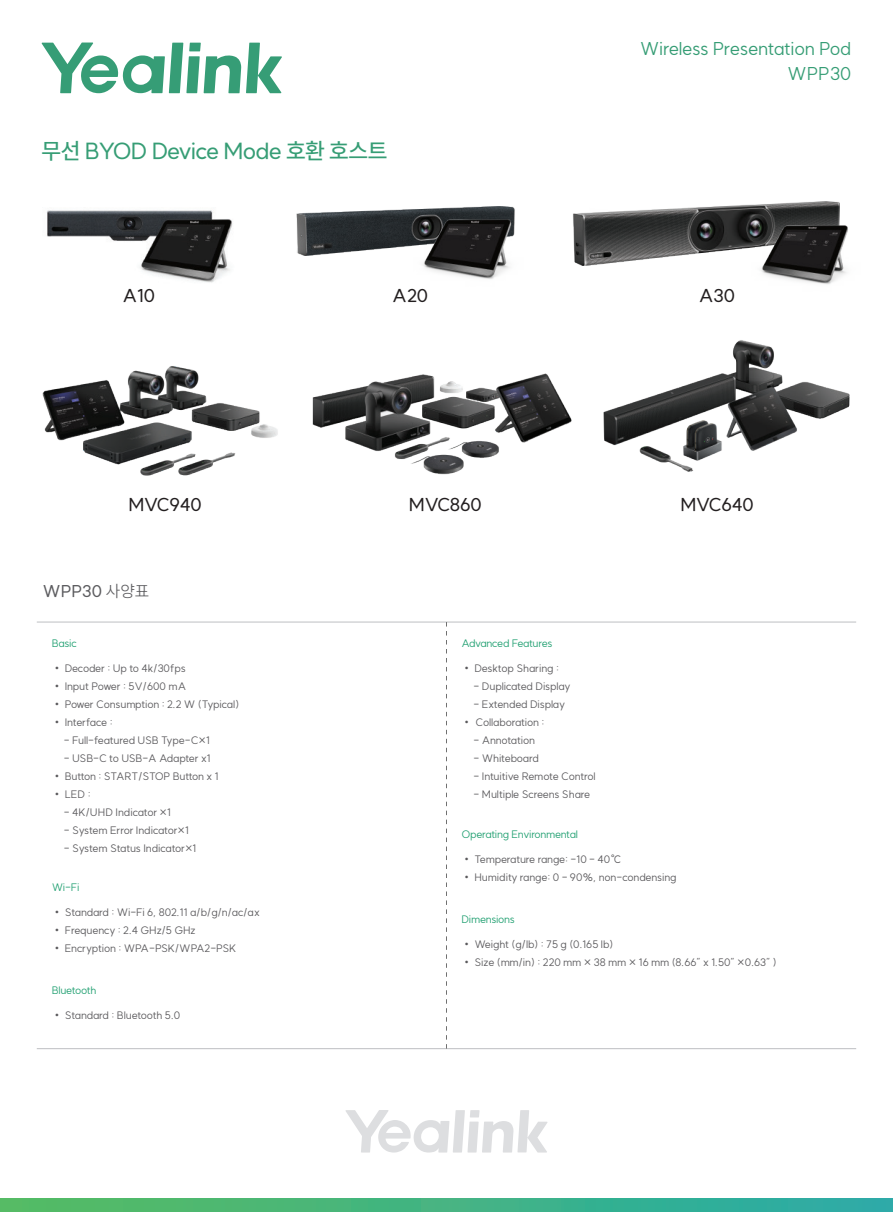
<style>
.page{position:relative;width:893px;height:1212px;background:#fff}
.page>*{position:absolute;margin:0;border:0;box-sizing:border-box;transform-origin:0 0}
.t1{font:500 22.5px "SUIT";letter-spacing:-.04em;color:#369d75}
.t2{font:18px/24.6px "SUIT";letter-spacing:-.02em;color:#369d75;text-align:right}
.t3{font:500 18px "SUIT";letter-spacing:-.01em;color:#231f20}
.t4{font:16.5px "SUIT Variable";color:#5c5c5f}
.t5{font:10.5px "SUIT";letter-spacing:-.02em;color:#5a595c}
.t6{font:10.5px "SUIT";color:#5a595c}
.t7{font:10.5px "SUIT";letter-spacing:-.03em;color:#1f9f70}
.s1{font-family:"Adobe Myungjo Std";font-weight:500}
</style>
<div class="page">
<img style="left:603px;top:340px;width:247px;height:132px">
<img style="left:319px;top:373px;width:253px;height:102px">
<img style="left:42px;top:366px;width:277px;height:110px">
<svg style="left:0;top:1199px;width:893px;height:13px"></svg>
<hr style="left:37px;top:622px;width:819px;height:1px;background:#bebfc2">
<hr style="left:37px;top:1048px;width:819px;height:1px;background:#bebfc2">
<svg style="left:446px;top:622px;width:1px;height:428px"></svg>
<svg style="left:345px;top:1110px;width:203px;height:42px"></svg>
<svg style="left:41px;top:43px;width:241px;height:50px"></svg>
<img style="left:47px;top:210px;width:186px;height:73px">
<img style="left:297px;top:206px;width:218px;height:49px">
<img style="left:414px;top:212px;width:101px;height:67px">
<img style="left:573px;top:201px;width:267px;height:65px">
<img style="left:751px;top:217px;width:97px;height:67px">
<h1 class="t1" style="left:42px;top:139px;width:347px">무선 BYOD Device Mode 호환 호스트</h1>
<h2 class="t2" style="left:640px;top:37px;width:213px">Wireless Presentation Pod<br>WPP30</h2>
<h2 class="t3" style="left:122px;top:287px;width:34px">A10</h2>
<h2 class="t3" style="left:392px;top:287px;width:37px">A20</h2>
<h2 class="t3" style="left:699px;top:287px;width:38px">A30</h2>
<h2 class="t3" style="left:128px;top:495px;width:75px">MVC940</h2>
<h2 class="t3" style="left:409px;top:495px;width:74px">MVC860</h2>
<h2 class="t3" style="left:680px;top:495px;width:75px">MVC640</h2>
<h3 class="t4" style="left:43px;top:583px;width:108px">WPP30 사양표</h3>
<p class="t7" style="left:52px;top:638px;width:26px">Basic</p>
<p class="t5" style="left:52px;top:663px;width:135px"><span class="s1">•</span> Decoder : Up to 4k/30fps</p>
<p class="t5" style="left:52px;top:681px;width:136px"><span class="s1">•</span> Input Power : 5V/600 mA</p>
<p class="t5" style="left:52px;top:699px;width:189px"><span class="s1">•</span> Power Consumption : 2.2 W (Typical)</p>
<p class="t5" style="left:52px;top:717px;width:62px"><span class="s1">•</span> Interface :</p>
<p class="t5" style="left:64px;top:735px;width:147px">- Full-featured USB Type-C×1</p>
<p class="t5" style="left:64px;top:753px;width:148px">- USB-C to USB-A Adapter x1</p>
<p class="t5" style="left:52px;top:771px;width:168px"><span class="s1">•</span> Button : START/STOP Button x 1</p>
<p class="t5" style="left:52px;top:789px;width:40px"><span class="s1">•</span> LED :</p>
<p class="t6" style="left:64px;top:807px;width:109px">- 4K/UHD Indicator ×1</p>
<p class="t5" style="left:64px;top:825px;width:127px">- System Error Indicator×1</p>
<p class="t5" style="left:64px;top:843px;width:134px">- System Status Indicator×1</p>
<p class="t7" style="left:52px;top:882px;width:29px">Wi-Fi</p>
<p class="t5" style="left:52px;top:907px;width:210px"><span class="s1">•</span> Standard : Wi-Fi 6, 802.11 a/b/g/n/ac/ax</p>
<p class="t5" style="left:52px;top:925px;width:145px"><span class="s1">•</span> Frequency : 2.4 GHz/5 GHz</p>
<p class="t5" style="left:52px;top:943px;width:186px"><span class="s1">•</span> Encryption : WPA-PSK/WPA2-PSK</p>
<p class="t7" style="left:52px;top:985px;width:46px">Bluetooth</p>
<p class="t5" style="left:52px;top:1010px;width:130px"><span class="s1">•</span> Standard : Bluetooth 5.0</p>
<p class="t7" style="left:461px;top:638px;width:92px">Advanced Features</p>
<p class="t5" style="left:461px;top:663px;width:99px"><span class="s1">•</span> Desktop Sharing :</p>
<p class="t5" style="left:474px;top:681px;width:99px">- Duplicated Display</p>
<p class="t5" style="left:474px;top:699px;width:93px">- Extended Display</p>
<p class="t5" style="left:461px;top:717px;width:85px"><span class="s1">•</span> Collaboration :</p>
<p class="t5" style="left:474px;top:735px;width:63px">- Annotation</p>
<p class="t5" style="left:474px;top:753px;width:67px">- Whiteboard</p>
<p class="t5" style="left:474px;top:771px;width:124px">- Intuitive Remote Control</p>
<p class="t5" style="left:474px;top:789px;width:118px">- Multiple Screens Share</p>
<p class="t7" style="left:461px;top:829px;width:118px">Operating Environmental</p>
<p class="t5" style="left:461px;top:854px;width:162px"><span class="s1">•</span> Temperature range: -10 - 40℃</p>
<p class="t5" style="left:461px;top:872px;width:217px"><span class="s1">•</span> Humidity range: 0 - 90%, non-condensing</p>
<p class="t7" style="left:461px;top:914px;width:55px">Dimensions</p>
<p class="t6" style="left:461px;top:939px;width:153px"><span class="s1">•</span> Weight (g/lb) : 75 g (0.165 lb)</p>
<p class="t6" style="left:461px;top:957px;width:317px"><span class="s1">•</span> Size (mm/in) : 220 mm × 38 mm × 16 mm (8.66″ x 1.50″ ×0.63″ )</p>
</div>
